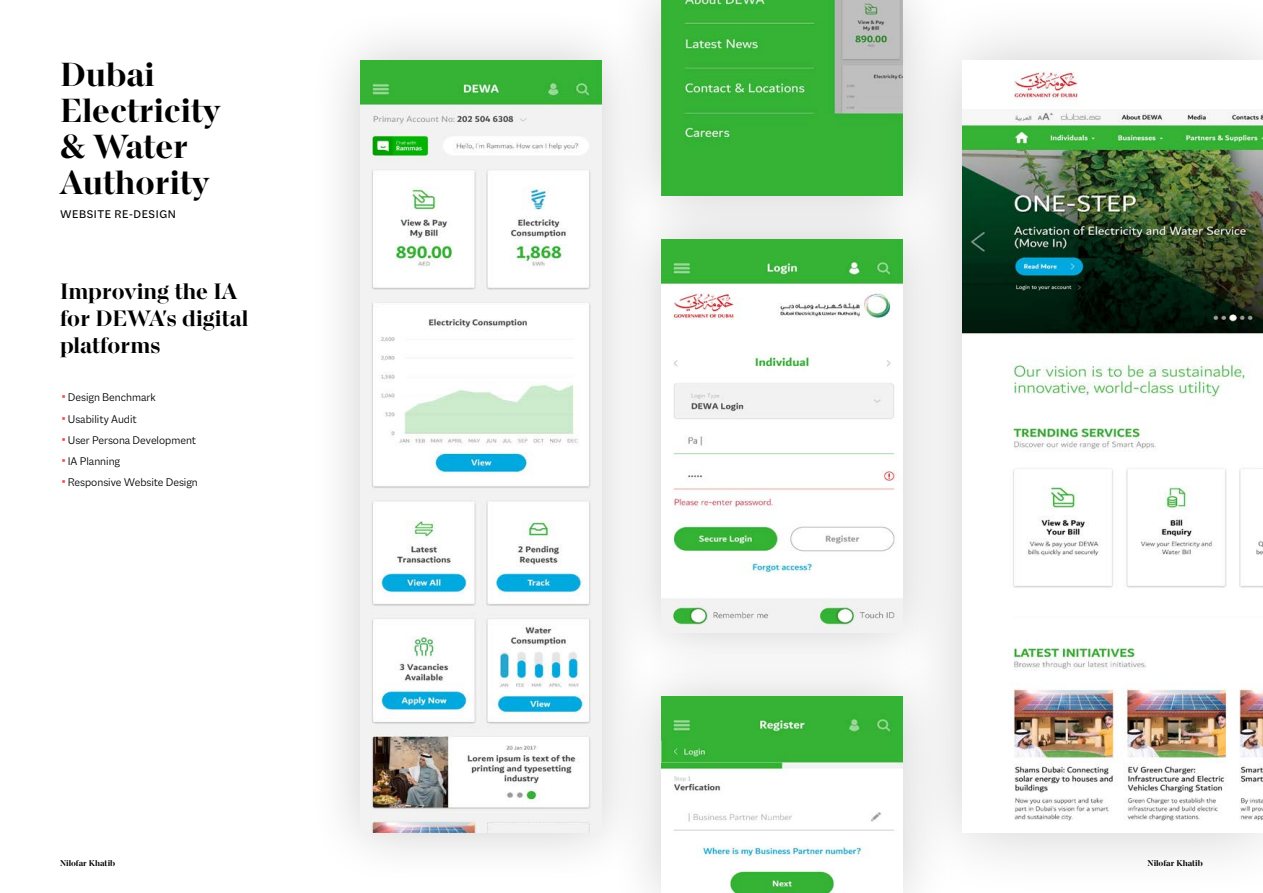
<style>
.page{position:relative;width:1263px;height:893px;background:#fff}
.page>*{position:absolute;margin:0;border:0;box-sizing:border-box;transform-origin:0 0}
.t1{font:700 36px/36px "Macklin Display";color:#000}
.t2{font:700 24px/27px "Macklin Display";color:#000}
.t3{font:300 12px "Macklin Sans";color:#000}
.t4{font:12px "Macklin Sans";letter-spacing:.05em;color:#000}
.t5{font:700 9px "Macklin Display";color:#000}
.s1{font-family:"Arial Unicode MS";font-weight:400;color:#f5474d}
</style>
<div class="page">
<div style="left:895px;top:0;width:368px;height:893px;background:#000;opacity:.2"></div>
<img style="left:962px;top:60px;width:301px;height:773px">
<div style="left:608px;top:0;width:347px;height:249px;background:#000;opacity:.2"></div>
<img style="left:661px;top:0;width:241px;height:186px">
<div style="left:608px;top:186px;width:347px;height:500px;background:#eee"></div>
<img style="left:661px;top:240px;width:241px;height:390px">
<div style="left:608px;top:643px;width:347px;height:250px;background:#f3f3f3"></div>
<img style="left:661px;top:696px;width:241px;height:197px">
<div style="left:307px;top:7px;width:348px;height:880px;background:#f5f5f5"></div>
<img style="left:361px;top:60px;width:241px;height:773px">
<p class="t1" style="left:60px;top:56px;width:162px">Dubai<br>Electricity &amp; Water<br>Authority</p>
<p class="t4" style="left:60px;top:208px;width:117px">WEBSITE RE-DESIGN</p>
<p class="t2" style="left:60px;top:278px;width:190px">Improving the IA for DEWAs' digital platforms</p>
<p class="t3" style="left:60px;top:391px;width:97px"><span class="s1">▪</span>Design Benchmark</p>
<p class="t3" style="left:60px;top:412px;width:78px"><span class="s1">▪</span>Usability Audit</p>
<p class="t3" style="left:60px;top:433px;width:137px"><span class="s1">▪</span>User Persona Development</p>
<p class="t3" style="left:60px;top:454px;width:62px"><span class="s1">▪</span>IA Planning</p>
<p class="t3" style="left:60px;top:475px;width:139px"><span class="s1">▪</span>Responsive Website Design</p>
<p class="t5" style="left:60px;top:858px;width:57px">Nilofar Khatib</p>
<p class="t5" style="left:1147px;top:858px;width:57px">Nilofar Khatib</p>
</div>
